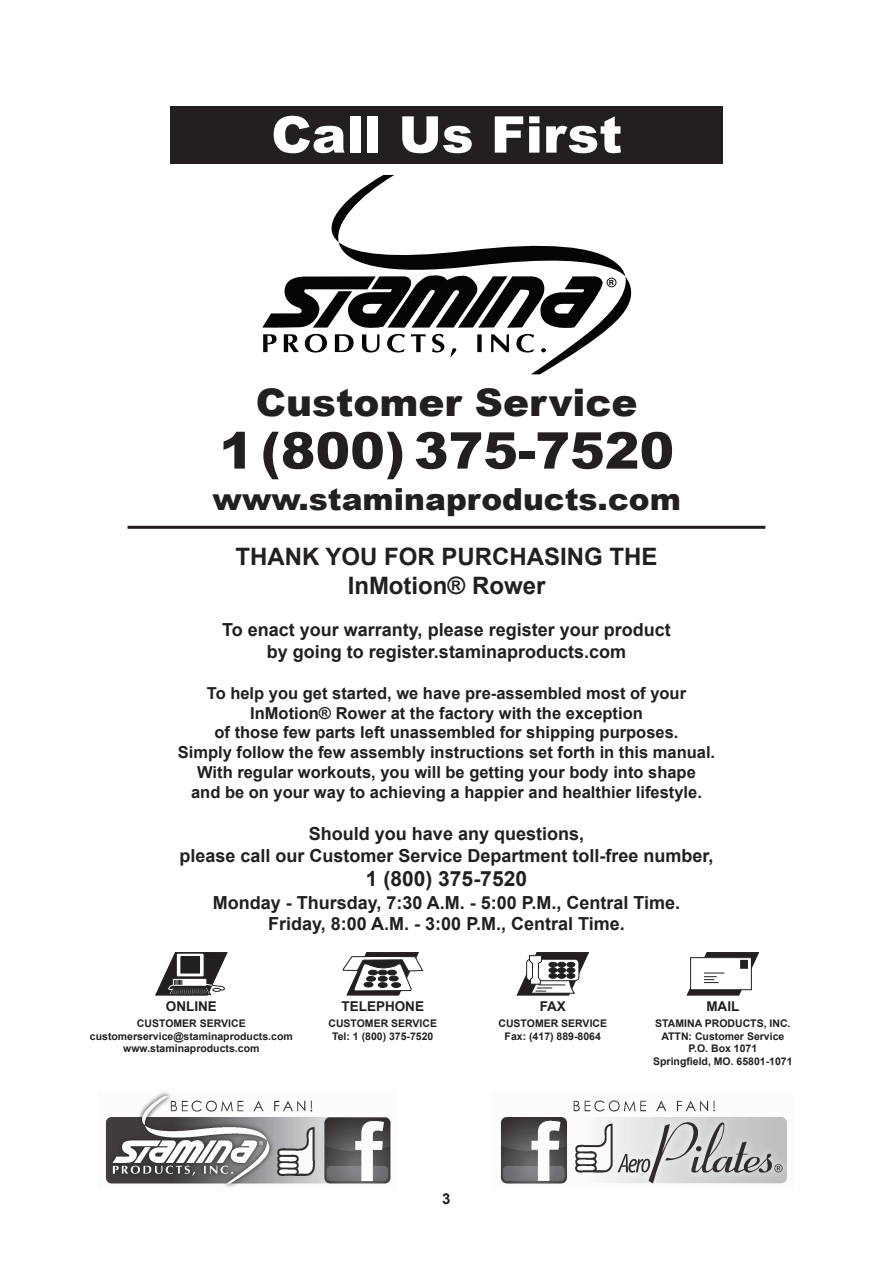
<style>
.page{position:relative;width:893px;height:1263px;background:#fff}
.page>*{position:absolute;margin:0;border:0;box-sizing:border-box;transform-origin:0 0}
.t1{font:900 50.7px "Arial";color:#231f20}
.t2{font:900 50.7px "Arial";color:#fff}
.t3{font:900 37.95px "Arial";color:#231f20}
.t4{font:900 30.45px "Arial";color:#231f20}
.t5{font:700 24px/28.8px "Arial";color:#231f20;text-align:center}
.t6{font:700 21px "Arial";color:#231f20}
.t7{font:700 18px/21.6px "Arial";color:#231f20;text-align:center}
.t8{font:700 16.5px/19.8px "Arial";color:#231f20;text-align:center}
.t9{font:700 15px "Arial";color:#231f20}
.t10{font:700 13.5px "Arial";color:#231f20}
.t11{font:700 10.5px/12.6px "Arial";color:#231f20;text-align:center}
</style>
<div class="page">
<hr style="left:128px;top:526px;width:637px;height:3px;background:#231f20">
<svg style="left:342px;top:952px;width:82px;height:43px"></svg>
<div style="left:378px;top:982px;width:9px;height:6px;border:1px solid #231f20;border-radius:50%"></div>
<div style="left:378px;top:976px;width:9px;height:5px;background:#231f20;border-radius:50%"></div>
<div style="left:378px;top:976px;width:9px;height:5px;border:1px solid #231f20;border-radius:50%"></div>
<div style="left:367px;top:976px;width:8px;height:5px;background:#231f20;border-radius:50%"></div>
<div style="left:366px;top:976px;width:10px;height:5px;border:1px solid #231f20;border-radius:50%"></div>
<div style="left:364px;top:982px;width:9px;height:5px;background:#231f20;border-radius:50%"></div>
<div style="left:364px;top:982px;width:9px;height:5px;border:1px solid #231f20;border-radius:50%"></div>
<svg style="left:516px;top:952px;width:73px;height:43px"></svg>
<svg style="left:686px;top:952px;width:74px;height:43px"></svg>
<svg style="left:155px;top:952px;width:73px;height:43px"></svg>
<div style="left:170px;top:107px;width:553px;height:57px;background:#231f20"></div>
<svg style="left:262px;top:175px;width:370px;height:199px"></svg>
<img style="left:500px;top:1100px;width:287px;height:84px">
<img style="left:105px;top:1092px;width:286px;height:96px">
<h1 class="t2" style="left:271px;top:98px;width:353px">Call Us First</h1>
<h2 class="t3" style="left:256px;top:374px;width:383px">Customer Service</h2>
<h1 class="t1" style="left:219px;top:414px;width:456px">1(800) 375-7520</h1>
<h3 class="t4" style="left:213px;top:477px;width:470px">www.staminaproducts.com</h3>
<h3 class="t5" style="left:235px;top:543px;width:424px">THANK YOU FOR PURCHASING THE<br>InMotion® Rower</h3>
<p class="t7" style="left:222px;top:620px;width:450px">To enact your warranty, please register your product by going to register.staminaproducts.com</p>
<p class="t8" style="left:178px;top:684px;width:539px">To help you get started, we have pre-assembled most of your InMotion® Rower at the factory with the exception<br>of those few parts left unassembled for shipping purposes.<br>Simply follow the few assembly instructions set forth in this manual.<br>With regular workouts, you will be getting your body into shape<br>and be on your way to achieving a happier and healthier lifestyle.</p>
<p class="t7" style="left:179px;top:824px;width:536px">Should you have any questions,<br>please call our Customer Service Department toll-free number,</p>
<p class="t6" style="left:366px;top:865px;width:163px">1 (800) 375-7520</p>
<p class="t7" style="left:213px;top:892px;width:469px">Monday - Thursday, 7:30 A.M. - 5:00 P.M., Central Time.<br>Friday, 8:00 A.M. - 3:00 P.M., Central Time.</p>
<p class="t10" style="left:166px;top:997px;width:53px">ONLINE</p>
<p class="t11" style="left:90px;top:1017px;width:204px">CUSTOMER SERVICE customerservice@staminaproducts.com www.staminaproducts.com</p>
<p class="t10" style="left:341px;top:997px;width:84px">TELEPHONE</p>
<p class="t11" style="left:328px;top:1017px;width:110px">CUSTOMER SERVICE<br>Tel: 1 (800) 375-7520</p>
<p class="t10" style="left:540px;top:997px;width:28px">FAX</p>
<p class="t11" style="left:498px;top:1017px;width:110px">CUSTOMER SERVICE<br>Fax: (417) 889-8064</p>
<p class="t10" style="left:706px;top:997px;width:34px">MAIL</p>
<p class="t11" style="left:653px;top:1017px;width:141px">STAMINA PRODUCTS, INC.<br>ATTN: Customer Service<br>P.O. Box 1071<br>Springfield, MO. 65801-1071</p>
<p class="t9" style="left:442px;top:1188px;width:10px">3</p>
</div>
